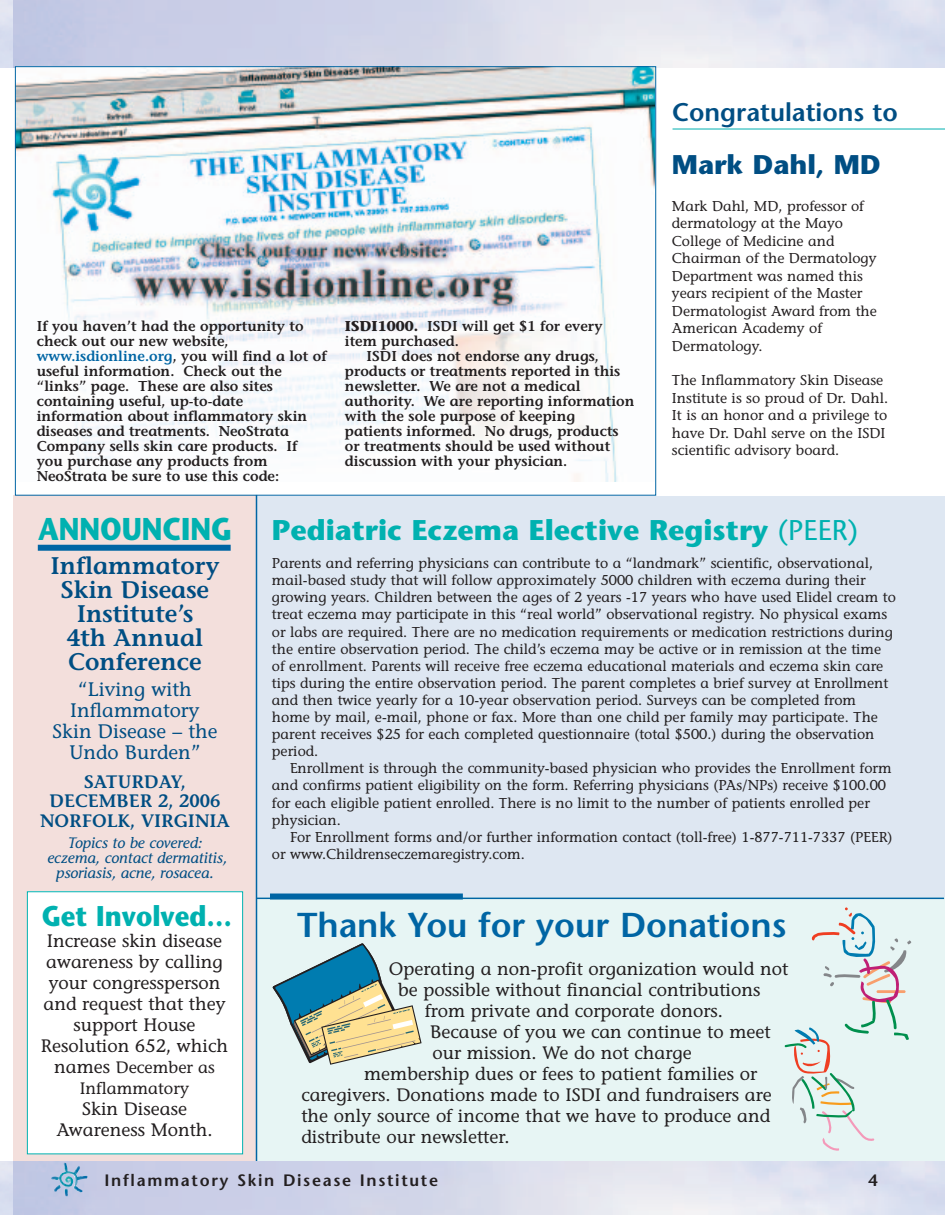
<style>
.page{position:relative;width:945px;height:1215px;background:#fff}
.page>*{position:absolute;margin:0;border:0;box-sizing:border-box;transform-origin:0 0}
.t1{font:600 34.5px "Stone Sans";color:#0065a4}
.t2{font:700 31.5px "Stone Sans";color:#00b1b0;scale:.88 1}
.t3{font:700 28.5px "Stone Sans";color:#00b1b0}
.t4{font:700 28.5px "Stone Sans";color:#00b1b0;scale:.9 1}
.t5{font:700 27px "Stone Sans";color:#004e83}
.t6{font:600 25.5px "Stone Sans";color:#004e83}
.t7{font:600 24px/24px "Stone Informal";color:#004e83;text-align:center}
.t8{font:19.5px/21px "Stone Informal";color:#004e83;text-align:center}
.t9{font:18px/21px "Stone Informal";color:#231f20;text-align:center}
.t10{font:600 18px/19.5px "Stone Informal";color:#004e83;text-align:center}
.t11{font:600 16.5px "Stone Sans";letter-spacing:.105em;color:#231f20}
.t12{font:16.5px/21px "Stone Informal";color:#231f20;text-align:center}
.t13{font:italic 15px/15px "Stone Informal";color:#004e83;text-align:center}
.t14{font:14.25px/17.1px "Stone Informal";color:#231f20}
.t15{font:600 14.25px/15px "Stone Informal";color:#231f20}
.s1{color:#0065a4}
.s2{font-weight:700}
.s3{font-size:18px}
.s4{font-weight:400}
</style>
<div class="page">
<hr style="left:673px;top:129px;width:272px;height:1px;background:#00b1b0">
<svg style="left:0;top:1214px;width:14px;height:1px"></svg>
<svg style="left:0;top:67px;width:14px;height:1px"></svg>
<svg style="left:14px;top:0;width:931px;height:68px;background:#d4d8ea"></svg>
<div style="left:256px;top:496px;width:689px;height:402px;background:#dee7f2"></div>
<div style="left:256px;top:898px;width:689px;height:263px;background:#e7f5f4"></div>
<svg style="left:273px;top:943px;width:149px;height:122px"></svg>
<svg style="left:785px;top:907px;width:126px;height:244px"></svg>
<svg style="left:14px;top:1161px;width:931px;height:54px;background:#d6daeb"></svg>
<img style="left:51px;top:1163px;width:37px;height:33px">
<div style="left:14px;top:496px;width:242px;height:665px;background:#f3dfdc"></div>
<hr style="left:256px;top:898px;width:688px;height:1px;background:#0065a4">
<div style="left:270px;top:894px;width:193px;height:6px;background:#0065a4"></div>
<img style="left:17px;top:68px;width:637px;height:414px">
<div style="left:38px;top:545px;width:193px;height:6px;background:#0065a4"></div>
<hr style="left:256px;top:495px;width:1px;height:666px;background:#0065a4">
<div style="left:27px;top:892px;width:216px;height:262px;background:#fff"></div>
<div style="left:27px;top:891px;width:216px;height:263px;border:1px solid #00b1b0"></div>
<p class="t15" style="left:37px;top:321px;width:291px">If you haven’t had the opportunity to check out our new website, <span class="s1">www.isdionline.org</span>, you will find a lot of useful information. Check out the “links” page. These are also sites containing useful, up-to-date information about inflammatory skin diseases and treatments. NeoStrata Company sells skin care products. If you purchase any products from NeoStrata be sure to use this code:</p>
<p class="t15" style="left:345px;top:321px;width:259px"><span class="s2">ISDI1000.</span> ISDI will get $1 for every item purchased.</p>
<p class="t15" style="left:345px;top:351px;width:291px;text-indent:22px">ISDI does not endorse any drugs, products or treatments reported in this newsletter. We are not a medical authority. We are reporting information with the sole purpose of keeping patients informed. No drugs, products or treatments should be used without discussion with your physician.</p>
<h3 class="t6" style="left:672px;top:102px;width:227px">Congratulations to</h3>
<h3 class="t5" style="left:672px;top:154px;width:210px">Mark Dahl, MD</h3>
<p class="t14" style="left:672px;top:199px;width:207px">Mark Dahl, MD, professor of dermatology at the Mayo<br>College of Medicine and<br>Chairman of the Dermatology<br>Department was named this years recipient of the Master<br>Dermatologist Award from the<br>American Academy of<br>Dermatology.</p>
<p class="t14" style="left:672px;top:373px;width:218px">The Inflammatory Skin Disease<br>Institute is so proud of Dr. Dahl.<br>It is an honor and a privilege to have Dr. Dahl serve on the ISDI scientific advisory board.</p>
<h2 class="t2" style="left:38px;top:516px;width:222px">ANNOUNCING</h2>
<h3 class="t7" style="left:50px;top:557px;width:171px">Inflammatory<br>Skin Disease<br>Institute’s<br>4th Annual<br>Conference</h3>
<h3 class="t8" style="left:53px;top:681px;width:166px">“Living with<br>Inflammatory<br>Skin Disease – the<br>Undo Burden”</h3>
<p class="t10" style="left:40px;top:774px;width:191px">SATURDAY,<br>DECEMBER 2, 2006<br>NORFOLK, VIRGINIA</p>
<p class="t13" style="left:47px;top:837px;width:181px">Topics to be covered: eczema, contact dermatitis, psoriasis, acne, rosacea.</p>
<h3 class="t4" style="left:42px;top:905px;width:213px">Get Involved…</h3>
<p class="t9" style="left:41px;top:932px;width:189px">Increase skin disease awareness by calling your congressperson and request that they support House<br>Resolution 652, which</p>
<p class="t12" style="left:54px;top:1059px;width:162px"><span class="s3">names</span> December as<br>Inflammatory</p>
<p class="t9" style="left:56px;top:1100px;width:158px">Skin Disease<br>Awareness Month.</p>
<h3 class="t3" style="left:272px;top:519px;width:587px">Pediatric Eczema Elective Registry <span class="s4">(PEER)</span></h3>
<p class="t14" style="left:272px;top:556px;width:625px">Parents and referring physicians can contribute to a “landmark” scientific, observational, mail-based study that will follow approximately 5000 children with eczema during their growing years. Children between the ages of 2 years -17 years who have used Elidel cream to treat eczema may participate in this “real world” observational registry. No physical exams or labs are required. There are no medication requirements or medication restrictions during the entire observation period. The child’s eczema may be active or in remission at the time of enrollment. Parents will receive free eczema educational materials and eczema skin care tips during the entire observation period. The parent completes a brief survey at Enrollment and then twice yearly for a 10-year observation period. Surveys can be completed from home by mail, e-mail, phone or fax. More than one child per family may participate. The parent receives $25 for each completed questionnaire (total $500.) during the observation period.</p>
<p class="t14" style="left:272px;top:761px;width:621px;text-indent:18px">Enrollment is through the community-based physician who provides the Enrollment form and confirms patient eligibility on the form. Referring physicians (PAs/NPs) receive $100.00 for each eligible patient enrolled. There is no limit to the number of patients enrolled per physician.</p>
<p class="t14" style="left:272px;top:830px;width:622px;text-indent:18px">For Enrollment forms and/or further information contact (toll-free) 1-877-711-7337 (PEER) or www.Childrenseczemaregistry.com.</p>
<h1 class="t1" style="left:297px;top:911px;width:491px">Thank You for your Donations</h1>
<p class="t9" style="left:389px;top:960px;width:401px">Operating a non-profit organization would not</p>
<p class="t9" style="left:398px;top:981px;width:364px">be possible without financial contributions</p>
<p class="t9" style="left:425px;top:1002px;width:300px">from private and corporate donors.</p>
<p class="t9" style="left:430px;top:1023px;width:342px">Because of you we can continue to meet</p>
<p class="t9" style="left:432px;top:1044px;width:261px">our mission. We do not charge</p>
<p class="t9" style="left:364px;top:1065px;width:395px">membership dues or fees to patient families or</p>
<p class="t9" style="left:301px;top:1086px;width:472px">caregivers. Donations made to ISDI and fundraisers are</p>
<p class="t9" style="left:301px;top:1107px;width:471px">the only source of income that we have to produce and</p>
<p class="t9" style="left:301px;top:1128px;width:210px">distribute our newsletter.</p>
<p class="t11" style="left:104px;top:1174px;width:335px">Inflammatory Skin Disease Institute</p>
<p class="t11" style="left:868px;top:1174px;width:11px">4</p>
</div>
